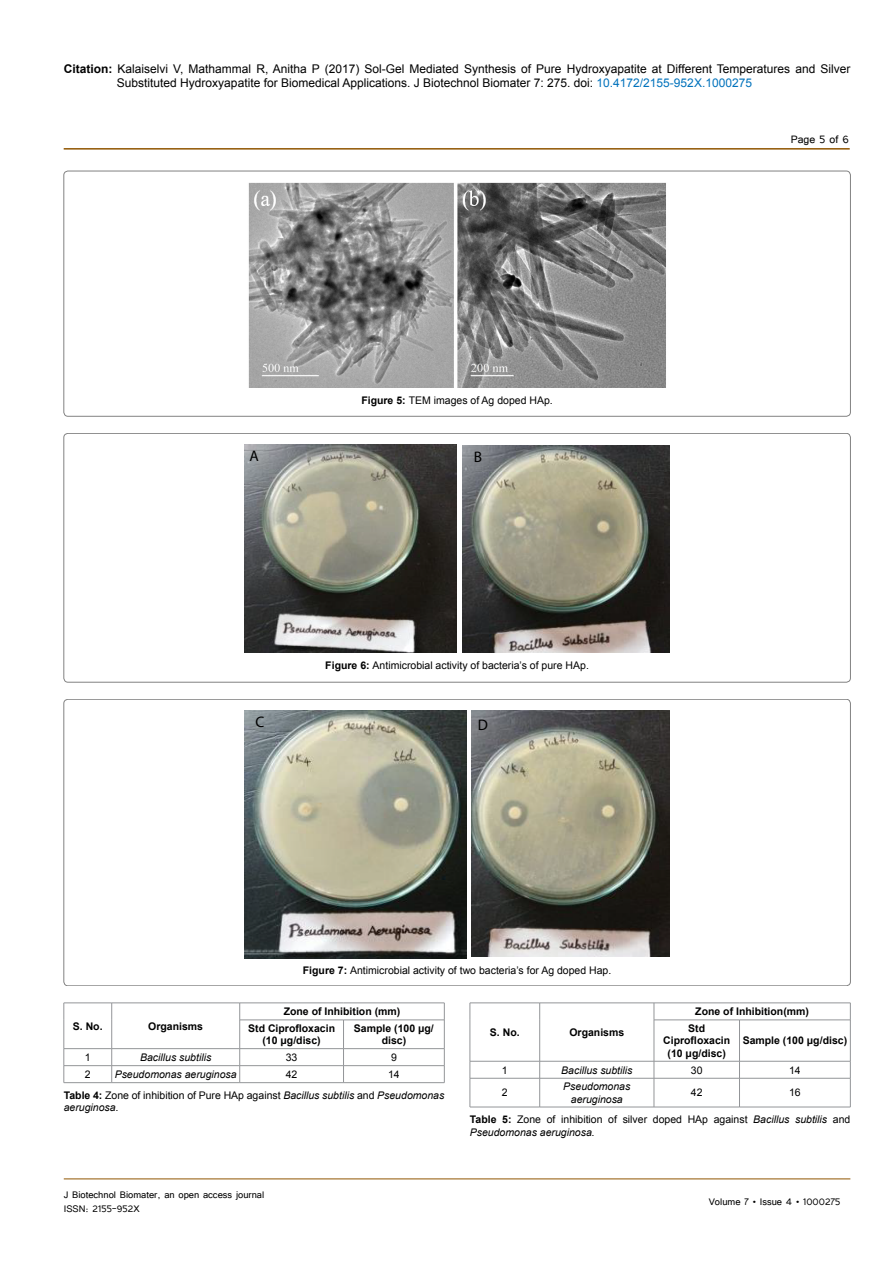
<style>
.page{position:relative;width:893px;height:1263px;background:#fff}
.page>*{position:absolute;margin:0;border:0;box-sizing:border-box;transform-origin:0 0}
.t1{font:15.3px "Myriad Pro";color:#000}
.t2{font:13.5px "Tunga";color:#000}
.t3{font:12px/14.4px "Arial";color:#000}
.t4{font:12px/14.4px "Tunga";color:#000}
.t5{font:10.5px/12.6px "Arial";color:#000}
.t6{font:700 10.5px/12.6px "Arial";color:#000;text-align:center}
.t7{font:italic 10.5px/12.6px "Arial";color:#000}
.s1{font-weight:700}
.s2{color:#0072bc}
.s3{font-weight:700;font-style:normal}
.s4{font-style:normal}
.s5{font-style:italic}
</style>
<div class="page">
<hr style="left:64px;top:148px;width:786px;height:2px;background:#905501">
<hr style="left:64px;top:1179px;width:786px;height:1px;background:#905501">
<div style="left:64px;top:171px;width:786px;height:245px;border:1px solid #010000;border-radius:4px"></div>
<img style="left:248px;top:182px;width:418px;height:206px">
<div style="left:64px;top:433px;width:786px;height:249px;border:1px solid #010000;border-radius:4px"></div>
<img style="left:245px;top:445px;width:212px;height:208px">
<img style="left:463px;top:446px;width:207px;height:207px">
<img style="left:244px;top:711px;width:222px;height:247px">
<img style="left:471px;top:711px;width:199px;height:245px">
<hr style="left:240px;top:1020px;width:103px;height:1px;background:#939598">
<hr style="left:343px;top:1020px;width:101px;height:1px;background:#939598">
<hr style="left:64px;top:1048px;width:48px;height:1px;background:#939598">
<hr style="left:112px;top:1048px;width:128px;height:1px;background:#939598">
<hr style="left:240px;top:1048px;width:103px;height:1px;background:#939598">
<hr style="left:343px;top:1048px;width:101px;height:1px;background:#939598">
<hr style="left:64px;top:1065px;width:48px;height:1px;background:#939598">
<hr style="left:112px;top:1065px;width:128px;height:1px;background:#939598">
<svg style="left:111px;top:1004px;width:1px;height:78px"></svg>
<hr style="left:240px;top:1065px;width:103px;height:1px;background:#939598">
<svg style="left:239px;top:1004px;width:1px;height:78px"></svg>
<hr style="left:343px;top:1065px;width:101px;height:1px;background:#939598">
<svg style="left:343px;top:1021px;width:1px;height:61px"></svg>
<hr style="left:64px;top:1003px;width:48px;height:1px;background:#939598">
<hr style="left:112px;top:1003px;width:128px;height:1px;background:#939598">
<hr style="left:240px;top:1003px;width:103px;height:1px;background:#939598">
<hr style="left:343px;top:1003px;width:101px;height:1px;background:#939598">
<svg style="left:64px;top:1003px;width:1px;height:79px"></svg>
<svg style="left:444px;top:1003px;width:1px;height:79px"></svg>
<hr style="left:64px;top:1082px;width:48px;height:1px;background:#939598">
<hr style="left:112px;top:1082px;width:128px;height:1px;background:#939598">
<hr style="left:240px;top:1082px;width:103px;height:1px;background:#939598">
<hr style="left:343px;top:1082px;width:101px;height:1px;background:#939598">
<svg style="left:539px;top:1004px;width:1px;height:16px"></svg>
<svg style="left:654px;top:1004px;width:1px;height:16px"></svg>
<hr style="left:539px;top:1020px;width:1px;height:41px;background:#939598">
<hr style="left:654px;top:1020px;width:85px;height:1px;background:#939598">
<hr style="left:654px;top:1020px;width:1px;height:41px;background:#939598">
<hr style="left:739px;top:1020px;width:111px;height:1px;background:#939598">
<hr style="left:739px;top:1020px;width:1px;height:41px;background:#939598">
<hr style="left:470px;top:1061px;width:70px;height:1px;background:#939598">
<hr style="left:540px;top:1061px;width:114px;height:1px;background:#939598">
<hr style="left:654px;top:1061px;width:85px;height:1px;background:#939598">
<hr style="left:739px;top:1061px;width:111px;height:1px;background:#939598">
<hr style="left:470px;top:1078px;width:70px;height:1px;background:#939598">
<hr style="left:540px;top:1078px;width:114px;height:1px;background:#939598">
<svg style="left:539px;top:1061px;width:1px;height:46px"></svg>
<hr style="left:654px;top:1078px;width:85px;height:1px;background:#939598">
<svg style="left:654px;top:1061px;width:1px;height:46px"></svg>
<hr style="left:739px;top:1078px;width:111px;height:1px;background:#939598">
<svg style="left:739px;top:1062px;width:1px;height:45px"></svg>
<hr style="left:470px;top:1003px;width:70px;height:1px;background:#939598">
<svg style="left:470px;top:1003px;width:1px;height:17px"></svg>
<hr style="left:540px;top:1003px;width:114px;height:1px;background:#939598">
<hr style="left:654px;top:1003px;width:85px;height:1px;background:#939598">
<hr style="left:739px;top:1003px;width:111px;height:1px;background:#939598">
<svg style="left:850px;top:1003px;width:1px;height:17px"></svg>
<hr style="left:470px;top:1020px;width:1px;height:41px;background:#939598">
<hr style="left:850px;top:1020px;width:1px;height:41px;background:#939598">
<svg style="left:470px;top:1061px;width:1px;height:46px"></svg>
<svg style="left:850px;top:1061px;width:1px;height:46px"></svg>
<hr style="left:470px;top:1107px;width:70px;height:1px;background:#939598">
<hr style="left:540px;top:1107px;width:114px;height:1px;background:#939598">
<hr style="left:654px;top:1107px;width:85px;height:1px;background:#939598">
<hr style="left:739px;top:1107px;width:111px;height:1px;background:#939598">
<p class="t3" style="left:117px;top:61px;width:735px;text-indent:-53px"><span class="s1">Citation:</span> Kalaiselvi V, Mathammal R, Anitha P (2017) Sol-Gel Mediated Synthesis of Pure Hydroxyapatite at Different Temperatures and Silver<br>Substituted Hydroxyapatite for Biomedical Applications. J Biotechnol Biomater 7: 275. doi: <span class="s2">10.4172/2155-952X.1000275</span></p>
<p class="t5" style="left:361px;top:394px;width:193px"><span class="s1">Figure 5:</span> TEM images of Ag doped HAp.</p>
<p class="t1" style="left:250px;top:446px;width:11px">A</p>
<p class="t1" style="left:474px;top:447px;width:10px">B</p>
<p class="t5" style="left:325px;top:659px;width:265px"><span class="s1">Figure 6:</span> Antimicrobial activity of bacteria’s of pure HAp.</p>
<p class="t1" style="left:255px;top:713px;width:10px">C</p>
<p class="t1" style="left:478px;top:716px;width:12px">D</p>
<p class="t5" style="left:303px;top:964px;width:310px"><span class="s1">Figure 7:</span> Antimicrobial activity of two bacteria’s for Ag doped Hap.</p>
<p class="t2" style="left:791px;top:131px;width:60px">Page 5 of 6</p>
<p class="t6" style="left:73px;top:1020px;width:31px">S. No.</p>
<p class="t6" style="left:148px;top:1020px;width:56px">Organisms</p>
<p class="t6" style="left:284px;top:1005px;width:118px">Zone of Inhibition (mm)</p>
<p class="t6" style="left:248px;top:1022px;width:88px">Std Ciprofloxacin (10 μg/disc)</p>
<p class="t6" style="left:354px;top:1022px;width:81px">Sample (100 μg/ disc)</p>
<p class="t5" style="left:85px;top:1051px;width:7px">1</p>
<p class="t7" style="left:140px;top:1051px;width:73px">Bacillus subtilis</p>
<p class="t5" style="left:286px;top:1051px;width:13px">33</p>
<p class="t5" style="left:391px;top:1051px;width:7px">9</p>
<p class="t5" style="left:85px;top:1068px;width:7px">2</p>
<p class="t7" style="left:115px;top:1068px;width:123px">Pseudomonas aeruginosa</p>
<p class="t5" style="left:286px;top:1068px;width:13px">42</p>
<p class="t5" style="left:388px;top:1068px;width:13px">14</p>
<p class="t7" style="left:64px;top:1089px;width:382px"><span class="s3">Table 4:</span> <span class="s4">Zone of inhibition of Pure HAp against</span> Bacillus subtilis <span class="s4">and</span> Pseudomonas aeruginosa.</p>
<p class="t4" style="left:64px;top:1187px;width:202px">J Biotechnol Biomater, an open access journal<br>ISSN: 2155-952X</p>
<p class="t6" style="left:490px;top:1026px;width:31px">S. No.</p>
<p class="t6" style="left:569px;top:1026px;width:56px">Organisms</p>
<p class="t6" style="left:695px;top:1005px;width:115px">Zone of Inhibition(mm)</p>
<p class="t6" style="left:663px;top:1022px;width:69px">Std<br>Ciprofloxacin (10 μg/disc)</p>
<p class="t6" style="left:743px;top:1035px;width:106px">Sample (100 μg/disc)</p>
<p class="t5" style="left:502px;top:1064px;width:7px">1</p>
<p class="t7" style="left:561px;top:1064px;width:73px">Bacillus subtilis</p>
<p class="t5" style="left:691px;top:1064px;width:13px">30</p>
<p class="t5" style="left:789px;top:1064px;width:13px">14</p>
<p class="t5" style="left:502px;top:1086px;width:7px">2</p>
<p class="t7" style="left:563px;top:1080px;width:69px;text-align:center">Pseudomonas aeruginosa</p>
<p class="t5" style="left:691px;top:1086px;width:13px">42</p>
<p class="t5" style="left:789px;top:1086px;width:13px">16</p>
<p class="t5" style="left:470px;top:1113px;width:382px"><span class="s1">Table 5:</span> Zone of inhibition of silver doped HAp against <span class="s5">Bacillus subtilis</span> and<br><span class="s5">Pseudomonas aeruginosa.</span></p>
<p class="t4" style="left:709px;top:1194px;width:133px">Volume 7 • Issue 4 • 1000275</p>
</div>
